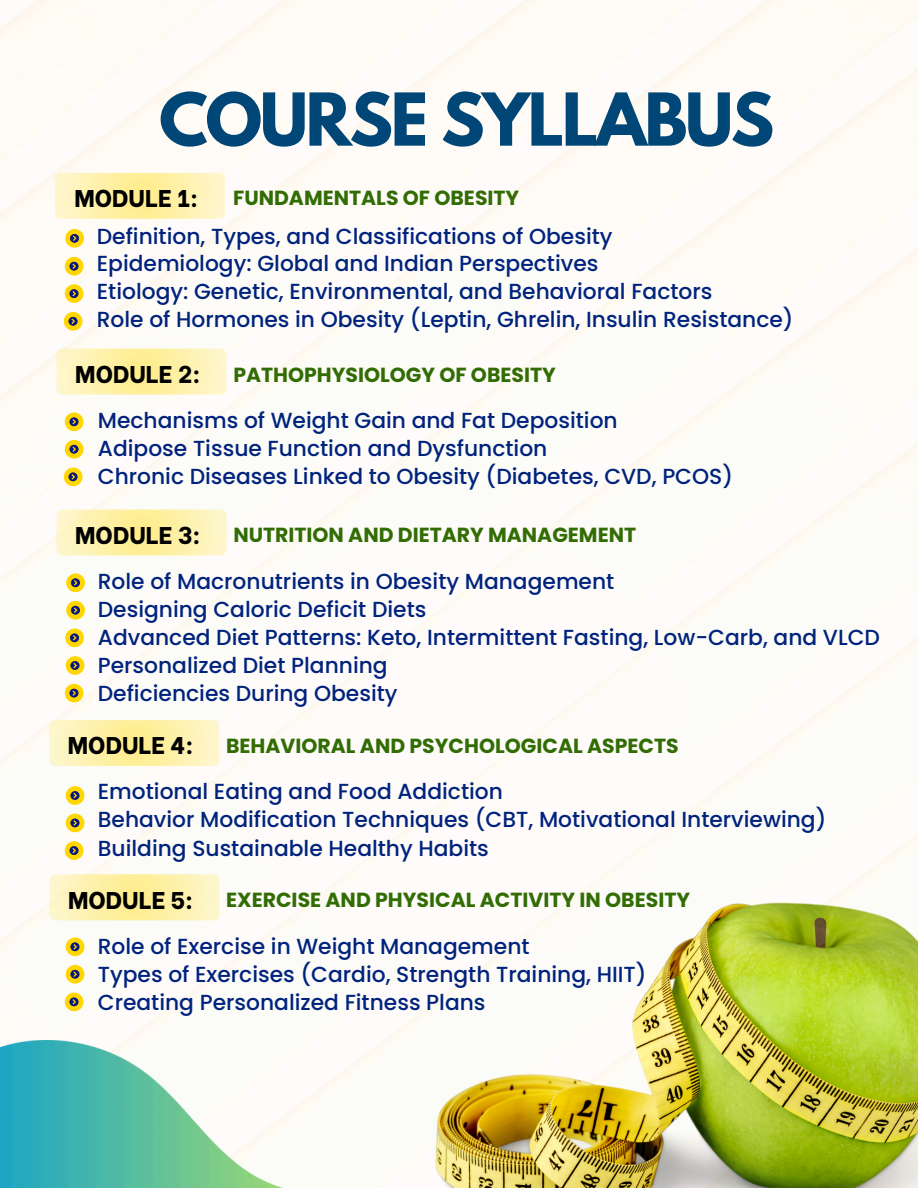
<style>
.page{position:relative;width:918px;height:1188px;background:#fff}
.page>*{position:absolute;margin:0;border:0;box-sizing:border-box;transform-origin:0 0}
.t1{font:700 64.5px "League Spartan";letter-spacing:-.035em;color:#004677}
.t2{font:800 24.15px "Be Vietnam";color:#000}
.t3{font:500 21.75px/28.2px "Poppins";color:#00237d}
.t4{font:700 20.4px "Poppins";color:#326d04}
</style>
<div class="page">
<img style="left:0;top:0;width:918px;height:1175px">
<svg style="left:56px;top:349px;width:171px;height:46px;background:#fef1ae"></svg>
<svg style="left:56px;top:510px;width:171px;height:45px;background:#fdf1ad"></svg>
<svg style="left:49px;top:720px;width:170px;height:46px;background:#fdf1ad"></svg>
<svg style="left:55px;top:173px;width:170px;height:46px;background:#fef1ad"></svg>
<svg style="left:65px;top:229px;width:19px;height:19px"></svg>
<svg style="left:65px;top:257px;width:18px;height:19px"></svg>
<svg style="left:65px;top:284px;width:18px;height:19px"></svg>
<svg style="left:64px;top:312px;width:18px;height:19px"></svg>
<svg style="left:65px;top:413px;width:18px;height:18px"></svg>
<svg style="left:65px;top:440px;width:18px;height:19px"></svg>
<svg style="left:64px;top:468px;width:18px;height:18px"></svg>
<svg style="left:66px;top:573px;width:19px;height:19px"></svg>
<svg style="left:66px;top:601px;width:19px;height:19px"></svg>
<svg style="left:65px;top:629px;width:19px;height:18px"></svg>
<svg style="left:66px;top:656px;width:18px;height:19px"></svg>
<svg style="left:65px;top:684px;width:18px;height:18px"></svg>
<svg style="left:66px;top:786px;width:18px;height:19px"></svg>
<svg style="left:66px;top:814px;width:18px;height:18px"></svg>
<svg style="left:65px;top:841px;width:18px;height:19px"></svg>
<svg style="left:49px;top:874px;width:170px;height:46px;background:#fdf1ad"></svg>
<svg style="left:66px;top:938px;width:18px;height:18px"></svg>
<svg style="left:66px;top:965px;width:18px;height:19px"></svg>
<svg style="left:65px;top:993px;width:18px;height:18px"></svg>
<img style="left:435px;top:903px;width:483px;height:285px">
<img style="left:0;top:1041px;width:395px;height:147px">
<p class="t1" style="left:159px;top:88px;width:617px">COURSE SYLLABUS</p>
<h1 class="t2" style="left:75px;top:178px;width:125px">MODULE 1:</h1>
<h2 class="t3" style="left:97px;top:222px;width:698px;line-height:27.8px">Definition, Types, and Classifications of Obesity<br>Epidemiology: Global and Indian Perspectives<br>Etiology: Genetic, Environmental, and Behavioral Factors<br>Role of Hormones in Obesity (Leptin, Ghrelin, Insulin Resistance)</h2>
<p class="t4" style="left:233px;top:184px;width:288px">FUNDAMENTALS OF OBESITY</p>
<h2 class="t2" style="left:75px;top:354px;width:127px">MODULE 2:</h2>
<p class="t4" style="left:233px;top:361px;width:324px">PATHOPHYSIOLOGY OF OBESITY</p>
<h3 class="t3" style="left:98px;top:406px;width:637px">Mechanisms of Weight Gain and Fat Deposition<br>Adipose Tissue Function and Dysfunction<br>Chronic Diseases Linked to Obesity (Diabetes, CVD, PCOS)</h3>
<p class="t2" style="left:75px;top:515px;width:127px">MODULE 3:</p>
<p class="t4" style="left:233px;top:521px;width:404px">NUTRITION AND DIETARY MANAGEMENT</p>
<p class="t3" style="left:98px;top:567px;width:784px">Role of Macronutrients in Obesity Management<br>Designing Caloric Deficit Diets<br>Advanced Diet Patterns: Keto, Intermittent Fasting, Low-Carb, and VLCD Personalized Diet Planning<br>Deficiencies During Obesity</p>
<p class="t2" style="left:68px;top:725px;width:127px">MODULE 4:</p>
<p class="t4" style="left:226px;top:731px;width:454px">BEHAVIORAL AND PSYCHOLOGICAL ASPECTS</p>
<h2 class="t3" style="left:98px;top:778px;width:730px">Emotional Eating and Food Addiction<br>Behavior Modification Techniques (CBT, Motivational Interviewing)<br>Building Sustainable Healthy Habits</h2>
<p class="t2" style="left:68px;top:880px;width:127px">MODULE 5:</p>
<h3 class="t4" style="left:226px;top:885px;width:466px">EXERCISE AND PHYSICAL ACTIVITY IN OBESITY</h3>
<p class="t3" style="left:98px;top:932px;width:550px">Role of Exercise in Weight Management<br>Types of Exercises (Cardio, Strength Training, HIIT)<br>Creating Personalized Fitness Plans</p>
</div>
